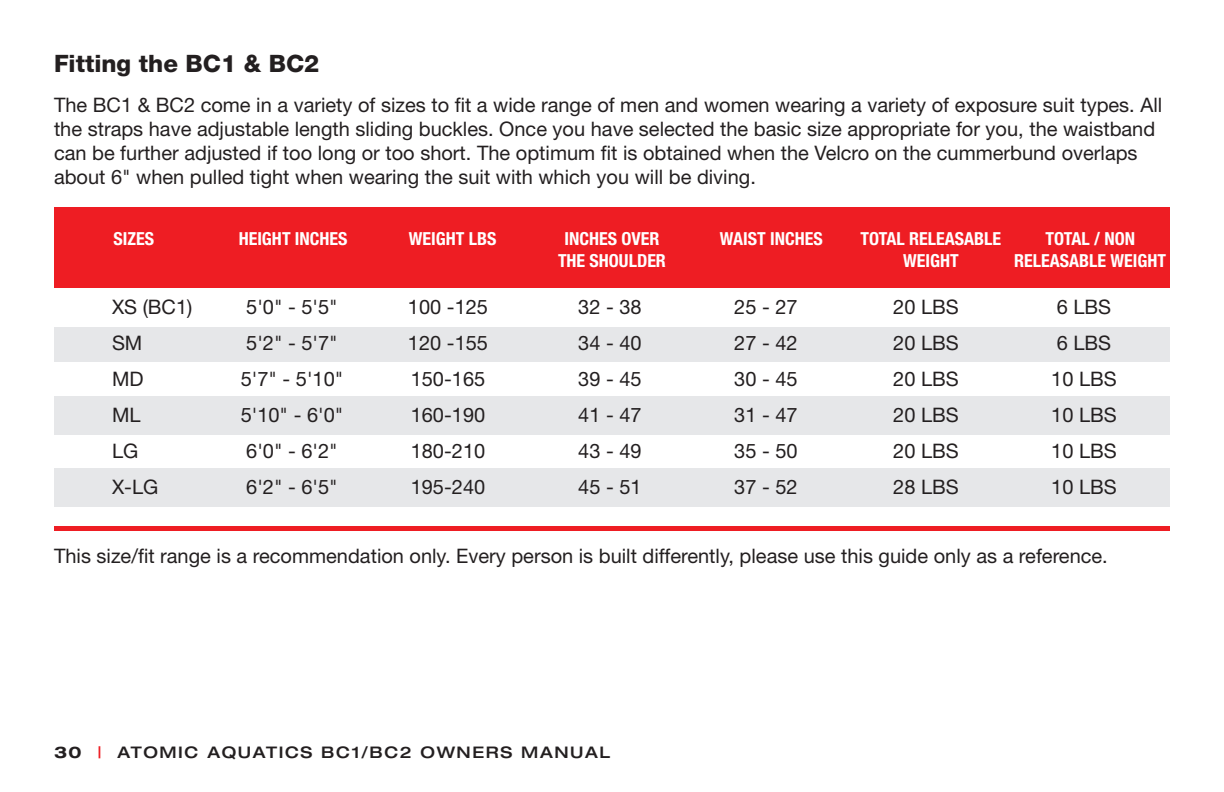
<style>
.page{position:relative;width:1224px;height:792px;background:#fff}
.page>*{position:absolute;margin:0;border:0;box-sizing:border-box;transform-origin:0 0}
.t1{font:800 24px "Helvetica Neue";color:#231f20}
.t2{font:20px/24px "Helvetica Neue";color:#231f20}
.t3{font:700 condensed 20px "Helvetica Neue";color:#fff}
.t4{font:700 condensed 18px/21.6px "Helvetica Neue";color:#fff;text-align:center}
.t5{font:500 expanded 16px "Helvetica Neue";letter-spacing:.1em;color:#231f20}
.s1{font-weight:700}
.s2{color:#ee1d23}
</style>
<div class="page">
<div style="left:54px;top:468px;width:1116px;height:38px;background:#e6e7e9"></div>
<div style="left:54px;top:327px;width:1116px;height:35px;background:#e6e7e9"></div>
<div style="left:54px;top:396px;width:1116px;height:38px;background:#e6e7e9"></div>
<hr style="left:54px;top:526px;width:1116px;height:4px;background:#ee1d23">
<div style="left:54px;top:208px;width:1116px;height:80px;background:#ee1d23"></div>
<p class="t1" style="left:54px;top:50px;width:267px">Fitting the BC1 &amp; BC2</p>
<p class="t2" style="left:54px;top:93px;width:1110px">The BC1 &amp; BC2 come in a variety of sizes to fit a wide range of men and women wearing a variety of exposure suit types. All the straps have adjustable length sliding buckles. Once you have selected the basic size appropriate for you, the waistband can be further adjusted if too long or too short. The optimum fit is obtained when the Velcro on the cummerbund overlaps about 6" when pulled tight when wearing the suit with which you will be diving.</p>
<p class="t3" style="left:283px;top:223px;width:63px">WEIGHT</p>
<p class="t3" style="left:391px;top:223px;width:107px">INCHES OVER</p>
<p class="t3" style="left:548px;top:223px;width:53px">WAIST</p>
<p class="t3" style="left:909px;top:235px;width:104px">RELEASABLE</p>
<p class="t3" style="left:1043px;top:235px;width:104px">RELEASABLE</p>
<p class="t3" style="left:545px;top:247px;width:60px">INCHES</p>
<p class="t3" style="left:929px;top:259px;width:63px">WEIGHT</p>
<p class="t3" style="left:1063px;top:259px;width:63px">WEIGHT</p>
<p class="t2" style="left:112px;top:295px;width:82px">XS (BC1)</p>
<p class="t2" style="left:246px;top:295px;width:93px">5'0" - 5'5"</p>
<p class="t2" style="left:408px;top:295px;width:82px">100 -125</p>
<p class="t2" style="left:578px;top:295px;width:65px">32 - 38</p>
<p class="t2" style="left:734px;top:295px;width:65px">25 - 27</p>
<p class="t2" style="left:893px;top:295px;width:67px">20 LBS</p>
<p class="t2" style="left:1057px;top:295px;width:56px">6 LBS</p>
<p class="t2" style="left:112px;top:331px;width:32px">SM</p>
<p class="t2" style="left:246px;top:331px;width:93px">5'2" - 5'7"</p>
<p class="t2" style="left:408px;top:331px;width:82px">120 -155</p>
<p class="t2" style="left:578px;top:331px;width:65px">34 - 40</p>
<p class="t2" style="left:734px;top:331px;width:65px">27 - 42</p>
<p class="t2" style="left:893px;top:331px;width:67px">20 LBS</p>
<p class="t2" style="left:1057px;top:331px;width:56px">6 LBS</p>
<p class="t2" style="left:112px;top:367px;width:33px">MD</p>
<p class="t2" style="left:241px;top:367px;width:104px">5'7" - 5'10"</p>
<p class="t2" style="left:411px;top:367px;width:76px">150-165</p>
<p class="t2" style="left:578px;top:367px;width:65px">39 - 45</p>
<p class="t2" style="left:734px;top:367px;width:65px">30 - 45</p>
<p class="t2" style="left:893px;top:367px;width:67px">20 LBS</p>
<p class="t2" style="left:1051px;top:367px;width:67px">10 LBS</p>
<p class="t2" style="left:112px;top:403px;width:30px">ML</p>
<p class="t2" style="left:241px;top:403px;width:104px">5'10" - 6'0"</p>
<p class="t2" style="left:411px;top:403px;width:76px">160-190</p>
<p class="t2" style="left:578px;top:403px;width:65px">41 - 47</p>
<p class="t2" style="left:734px;top:403px;width:65px">31 - 47</p>
<p class="t2" style="left:893px;top:403px;width:67px">20 LBS</p>
<p class="t2" style="left:1051px;top:403px;width:67px">10 LBS</p>
<p class="t2" style="left:112px;top:439px;width:28px">LG</p>
<p class="t2" style="left:246px;top:439px;width:93px">6'0" - 6'2"</p>
<p class="t2" style="left:411px;top:439px;width:76px">180-210</p>
<p class="t2" style="left:578px;top:439px;width:65px">43 - 49</p>
<p class="t2" style="left:734px;top:439px;width:65px">35 - 50</p>
<p class="t2" style="left:893px;top:439px;width:67px">20 LBS</p>
<p class="t2" style="left:1051px;top:439px;width:67px">10 LBS</p>
<p class="t2" style="left:112px;top:475px;width:48px">X-LG</p>
<p class="t2" style="left:246px;top:475px;width:93px">6'2" - 6'5"</p>
<p class="t2" style="left:411px;top:475px;width:76px">195-240</p>
<p class="t2" style="left:578px;top:475px;width:65px">45 - 51</p>
<p class="t2" style="left:734px;top:475px;width:65px">37 - 52</p>
<p class="t2" style="left:893px;top:475px;width:67px">28 LBS</p>
<p class="t2" style="left:1051px;top:475px;width:67px">10 LBS</p>
<p class="t4" style="left:113px;top:228px;width:42px">SIZES</p>
<p class="t4" style="left:239px;top:228px;width:110px">HEIGHT INCHES</p>
<p class="t4" style="left:409px;top:228px;width:89px">WEIGHT LBS</p>
<p class="t4" style="left:565px;top:228px;width:96px">INCHES OVER</p>
<p class="t4" style="left:558px;top:249px;width:109px">THE SHOULDER</p>
<p class="t4" style="left:720px;top:228px;width:104px">WAIST INCHES</p>
<p class="t4" style="left:861px;top:228px;width:142px">TOTAL RELEASABLE<br>WEIGHT</p>
<p class="t4" style="left:1014px;top:228px;width:153px">TOTAL / NON<br>RELEASABLE WEIGHT</p>
<p class="t2" style="left:54px;top:543px;width:1055px">This size/fit range is a recommendation only. Every person is built differently, please use this guide only as a reference.</p>
<p class="t5" style="left:54px;top:743px;width:558px"><span class="s1">30</span> <span class="s2">|</span> ATOMIC AQUATICS BC1/BC2 OWNERS MANUAL</p>
</div>
